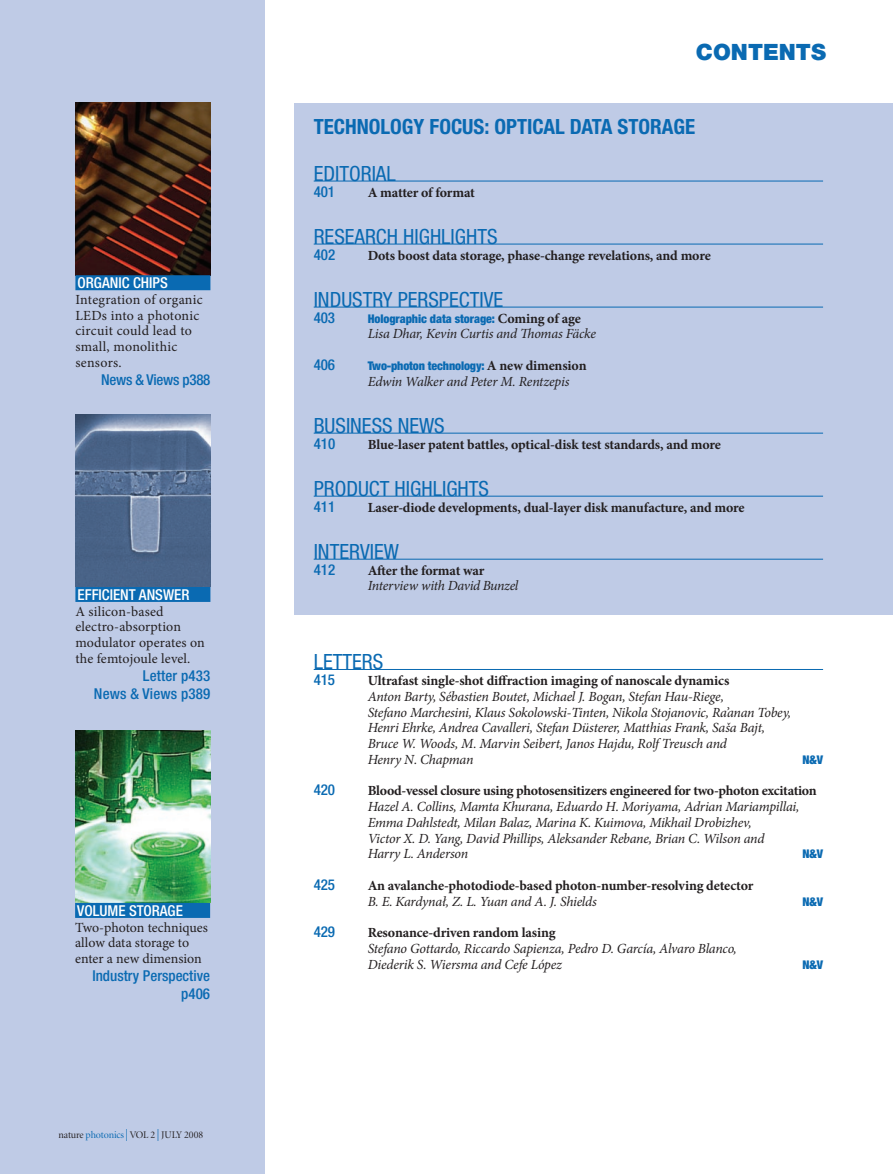
<style>
.page{position:relative;width:893px;height:1174px;background:#fff}
.page>*{position:absolute;margin:0;border:0;box-sizing:border-box;transform-origin:0 0}
.t1{font:900 22.5px "Helvetica Neue";color:#0a6ab2}
.t2{font:condensed 21px "Helvetica Neue";color:#0a6ab2}
.t3{font:700 condensed 21px "Helvetica Neue";color:#0a6ab2}
.t4{font:500 condensed 15px/18px "Helvetica Neue";color:#0a6ab2;text-align:right}
.t5{font:500 condensed 15px "Helvetica Neue";color:#fff}
.t6{font:500 condensed 15px "Helvetica Neue";letter-spacing:-.02em;color:#0a6ab2}
.t7{font:italic 13.95px/15.8px "Minion Pro";letter-spacing:-.02em;color:#231f20}
.t8{font:700 13.95px "Minion Pro";letter-spacing:-.015em;color:#231f20}
.t9{font:13.95px/15.8px "Minion Pro";letter-spacing:.01em;color:#231f20}
.t10{font:900 condensed 12px "Helvetica Neue";letter-spacing:-.005em;color:#0a6ab2}
.t11{font:10.2px "Minion Display";letter-spacing:-.01em;color:#231f20}
.s1{color:#0a6ab2}
.s2{font-family:"Minion";font-weight:700;font-size:12px;color:#0a6ab2}
.s3{font-family:"Minion Pro";font-weight:700;font-stretch:normal;font-size:13.95px;color:#231f20}
</style>
<div class="page">
<div style="left:0;top:0;width:265px;height:1174px;background:#bfcbe6"></div>
<div style="left:75px;top:587px;width:135px;height:15px;background:#0a6ab2"></div>
<img style="left:75px;top:103px;width:135px;height:172px">
<div style="left:75px;top:275px;width:135px;height:15px;background:#0a6ab2"></div>
<img style="left:75px;top:414px;width:135px;height:172px">
<div style="left:294px;top:103px;width:599px;height:511px;background:#bfcbe6"></div>
<hr style="left:314px;top:181px;width:509px;height:1px;background:#0a6ab2">
<hr style="left:314px;top:244px;width:509px;height:1px;background:#0a6ab2">
<hr style="left:314px;top:307px;width:509px;height:1px;background:#0a6ab2">
<hr style="left:314px;top:433px;width:509px;height:1px;background:#0a6ab2">
<hr style="left:314px;top:496px;width:509px;height:1px;background:#0a6ab2">
<hr style="left:314px;top:559px;width:509px;height:1px;background:#0a6ab2">
<hr style="left:314px;top:669px;width:509px;height:1px;background:#0a6ab2">
<img style="left:75px;top:730px;width:135px;height:172px">
<div style="left:75px;top:903px;width:135px;height:15px;background:#0a6ab2"></div>
<p class="t5" style="left:78px;top:274px;width:92px">ORGANIC CHIPS</p>
<p class="t9" style="left:75px;top:291px;width:129px">Integration of organic<br>LEDs into a photonic circuit could lead to small, monolithic sensors.</p>
<p class="t6" style="left:101px;top:370px;width:111px">News &amp; Views p388</p>
<p class="t5" style="left:78px;top:585px;width:113px">EFFICIENT ANSWER</p>
<p class="t9" style="left:75px;top:603px;width:131px">A silicon-based electro-absorption modulator operates on the femtojoule level.</p>
<p class="t4" style="left:94px;top:666px;width:118px">Letter p433<br>News &amp; Views p389</p>
<p class="t5" style="left:77px;top:901px;width:107px">Volume STORAGE</p>
<p class="t9" style="left:75px;top:919px;width:134px">Two-photon techniques allow data storage to enter a new dimension</p>
<p class="t4" style="left:92px;top:966px;width:119px">Industry Perspective p406</p>
<p class="t11" style="left:59px;top:1130px;width:146px">nature <span class="s1">photonics</span> <span class="s2">|</span> vol 2 <span class="s2">|</span> JULY 2008</p>
<h1 class="t1" style="left:696px;top:38px;width:132px">CONTENTS</h1>
<h2 class="t3" style="left:314px;top:113px;width:371px">TECHNOLOGY FOCUS: OPTICAL DATA STORAGE</h2>
<h2 class="t2" style="left:314px;top:161px;width:31px">EdITORIAL</h2>
<p class="t4" style="left:314px;top:182px;width:23px">401</p>
<p class="t8" style="left:368px;top:182px;width:109px">A matter of format</p>
<h2 class="t2" style="left:314px;top:224px;width:53px">RESEARCH</h2>
<h2 class="t2" style="left:403px;top:224px;width:11px">HIGHLIGHTS</h2>
<p class="t4" style="left:314px;top:245px;width:23px">402</p>
<p class="t8" style="left:368px;top:245px;width:345px">Dots boost data storage, phase-change revelations, and more</p>
<h2 class="t2" style="left:314px;top:287px;width:191px">INDUSTRY PERSPECTIVE</h2>
<p class="t4" style="left:314px;top:308px;width:23px">403</p>
<p class="t10" style="left:368px;top:311px;width:215px">Holographic data storage: <span class="s3">Coming of age</span></p>
<p class="t7" style="left:368px;top:326px;width:230px">Lisa Dhar, Kevin Curtis and Thomas Fäcke</p>
<p class="t4" style="left:314px;top:355px;width:23px">406</p>
<p class="t10" style="left:368px;top:358px;width:220px">Two-photon technology: <span class="s3">A new dimension</span></p>
<p class="t7" style="left:368px;top:373px;width:203px">Edwin Walker and Peter M. Rentzepis</p>
<h2 class="t2" style="left:314px;top:413px;width:119px">BUSINESS NEWS</h2>
<p class="t4" style="left:314px;top:434px;width:23px">410</p>
<p class="t8" style="left:368px;top:434px;width:355px">Blue-laser patent battles, optical-disk test standards, and more</p>
<h2 class="t2" style="left:314px;top:476px;width:92px">PRODUCT HIGHLIGHTS</h2>
<p class="t4" style="left:314px;top:497px;width:23px">411</p>
<p class="t8" style="left:368px;top:497px;width:378px">Laser-diode developments, dual-layer disk manufacture, and more</p>
<h2 class="t2" style="left:314px;top:539px;width:86px">INTERVIEW</h2>
<p class="t4" style="left:314px;top:560px;width:23px">412</p>
<p class="t8" style="left:368px;top:560px;width:118px">After the format war</p>
<p class="t7" style="left:368px;top:578px;width:152px">Interview with David Bunzel</p>
<h2 class="t2" style="left:314px;top:649px;width:59px">LETTERS</h2>
<p class="t4" style="left:314px;top:670px;width:23px">415</p>
<p class="t8" style="left:368px;top:670px;width:363px">Ultrafast single-shot diffraction imaging of nanoscale dynamics</p>
<p class="t7" style="left:368px;top:688px;width:425px">Anton Barty, Sébastien Boutet, Michael J. Bogan, Stefan Hau-Riege,<br>Stefano Marchesini, Klaus Sokolowski-Tinten, Nikola Stojanovic, Ra’anan Tobey, Henri Ehrke, Andrea Cavalleri, Stefan Düsterer, Matthias Frank, Saša Bajt, Bruce W. Woods, M. Marvin Seibert, Janos Hajdu, Rolf Treusch and<br>Henry N. Chapman</p>
<p class="t10" style="left:802px;top:752px;width:22px">N&amp;V</p>
<p class="t4" style="left:314px;top:780px;width:23px">420</p>
<p class="t8" style="left:368px;top:781px;width:451px">Blood-vessel closure using photosensitizers engineered for two-photon excitation</p>
<p class="t7" style="left:368px;top:798px;width:433px">Hazel A. Collins, Mamta Khurana, Eduardo H. Moriyama, Adrian Mariampillai, Emma Dahlstedt, Milan Balaz, Marina K. Kuimova, Mikhail Drobizhev,<br>Victor X. D. Yang, David Phillips, Aleksander Rebane, Brian C. Wilson and Harry L. Anderson</p>
<p class="t10" style="left:802px;top:846px;width:22px">N&amp;V</p>
<p class="t4" style="left:314px;top:875px;width:23px">425</p>
<p class="t8" style="left:368px;top:875px;width:387px">An avalanche-photodiode-based photon-number-resolving detector</p>
<p class="t7" style="left:368px;top:893px;width:231px">B. E. Kardynał, Z. L. Yuan and A. J. Shields</p>
<p class="t10" style="left:802px;top:894px;width:22px">N&amp;V</p>
<p class="t4" style="left:314px;top:922px;width:23px">429</p>
<p class="t8" style="left:368px;top:922px;width:189px">Resonance-driven random lasing</p>
<p class="t7" style="left:368px;top:940px;width:371px">Stefano Gottardo, Riccardo Sapienza, Pedro D. García, Alvaro Blanco,<br>Diederik S. Wiersma and Cefe López</p>
<p class="t10" style="left:802px;top:957px;width:22px">N&amp;V</p>
</div>
